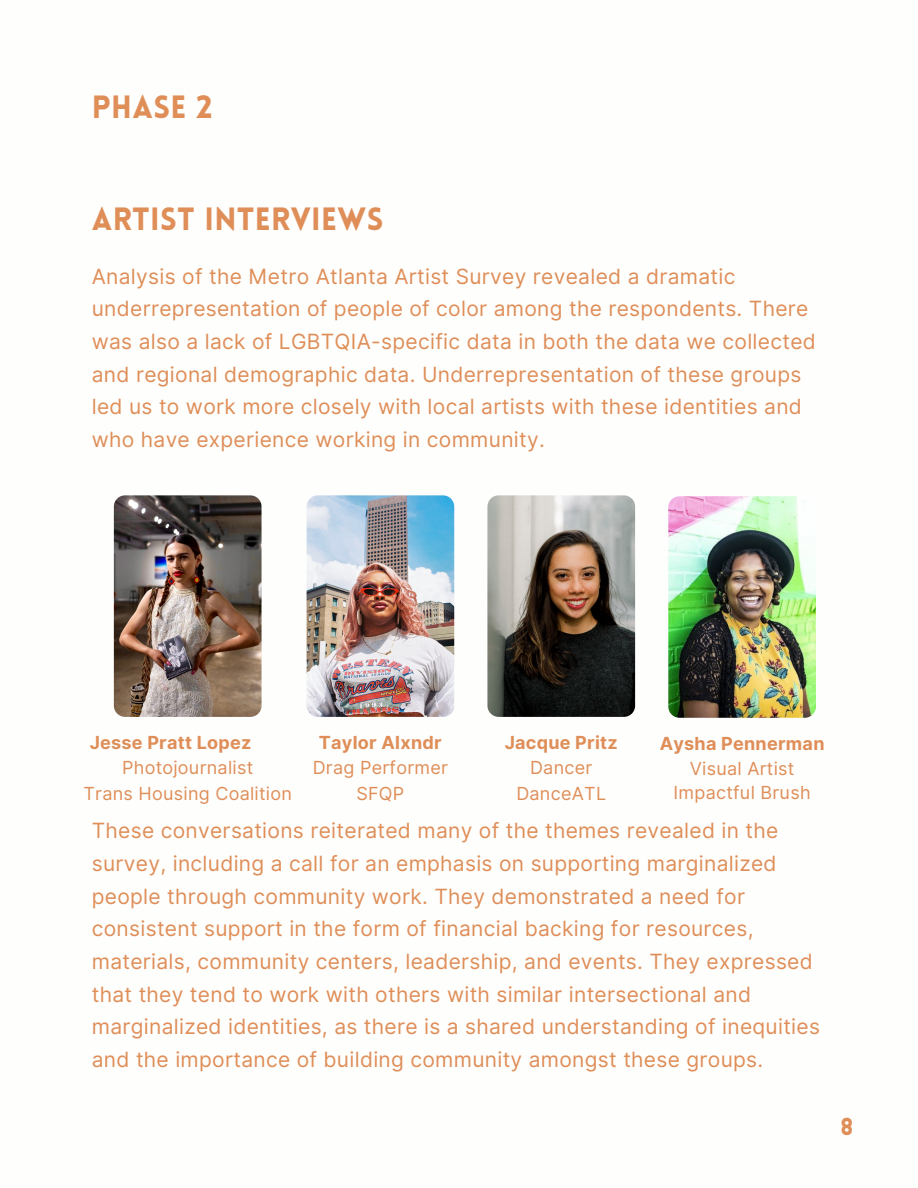
<style>
.page{position:relative;width:918px;height:1188px;background:#fff}
.page>*{position:absolute;margin:0;border:0;box-sizing:border-box;transform-origin:0 0}
.t1{font:900 31.5px "Lovelo";letter-spacing:.015em;color:#df8e58}
.t2{font:900 24px "Lovelo";color:#df8e58}
.t3{font:21px/32.7px "Inter";letter-spacing:.015em;color:#df8e58}
.t4{font:18px "Inter";letter-spacing:.015em;color:#df8e58}
.t5{font:700 18px "Inter";letter-spacing:.015em;color:#df8e58}
</style>
<div class="page">
<img style="left:114px;top:495px;width:148px;height:222px;border-radius:11px">
<img style="left:307px;top:495px;width:147px;height:222px;border-radius:11px">
<img style="left:487px;top:495px;width:148px;height:222px;border-radius:11px">
<img style="left:668px;top:496px;width:148px;height:222px;border-radius:11px">
<p class="t1" style="left:92px;top:94px;width:122px">PHASE 2</p>
<p class="t1" style="left:92px;top:207px;width:293px">ARTIST INTERVIEWS</p>
<p class="t3" style="left:92px;top:260px;width:726px">Analysis of the Metro Atlanta Artist Survey revealed a dramatic underrepresentation of people of color among the respondents. There was also a lack of LGBTQIA-specific data in both the data we collected and regional demographic data. Underrepresentation of these groups led us to work more closely with local artists with these identities and who have experience working in community.</p>
<p class="t5" style="left:90px;top:732px;width:163px">Jesse Pratt Lopez</p>
<p class="t4" style="left:122px;top:757px;width:133px">Photojournalist</p>
<p class="t4" style="left:83px;top:782px;width:210px">Trans Housing Coalition</p>
<p class="t5" style="left:319px;top:732px;width:124px">Taylor Alxndr</p>
<p class="t4" style="left:313px;top:757px;width:137px">Drag Performer</p>
<p class="t4" style="left:356px;top:782px;width:49px">SFQP</p>
<p class="t5" style="left:505px;top:732px;width:115px">Jacque Pritz</p>
<p class="t4" style="left:530px;top:757px;width:64px">Dancer</p>
<p class="t4" style="left:516px;top:782px;width:91px">DanceATL</p>
<p class="t5" style="left:660px;top:733px;width:166px">Aysha Pennerman</p>
<p class="t4" style="left:690px;top:758px;width:106px">Visual Artist</p>
<p class="t4" style="left:674px;top:781px;width:139px">Impactful Brush</p>
<p class="t3" style="left:92px;top:814px;width:730px">These conversations reiterated many of the themes revealed in the survey, including a call for an emphasis on supporting marginalized people through community work. They demonstrated a need for consistent support in the form of financial backing for resources, materials, community centers, leadership, and events. They expressed that they tend to work with others with similar intersectional and marginalized identities, as there is a shared understanding of inequities and the importance of building community amongst these groups.</p>
<p class="t2" style="left:841px;top:1117px;width:14px">8</p>
</div>
